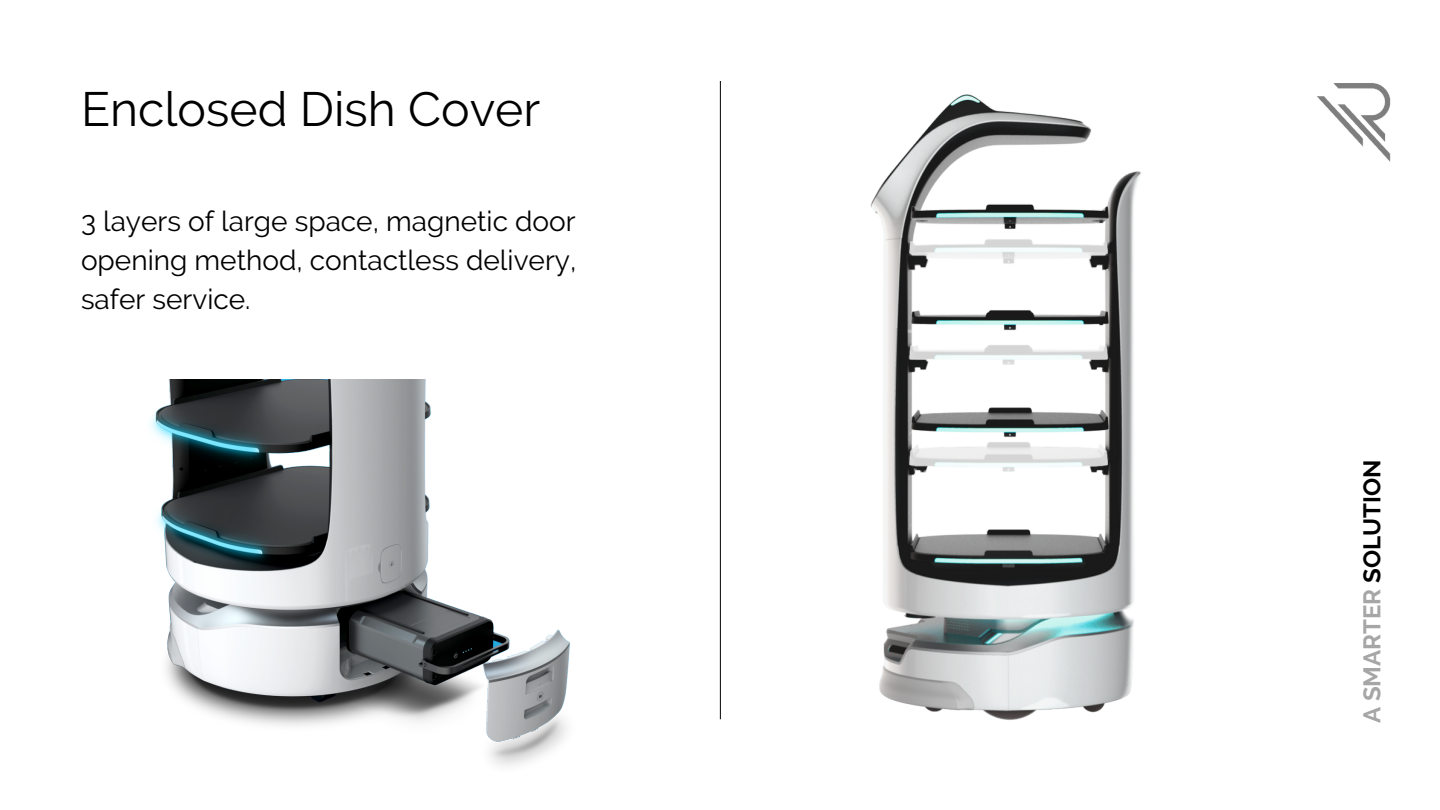
<style>
.page{position:relative;width:1440px;height:810px;background:#fff}
.page>*{position:absolute;margin:0;border:0;box-sizing:border-box;transform-origin:0 0}
.t1{font:48px "Raleway";color:#000}
.t2{font:28px/39px "Raleway";color:#000;text-align:justify}
.t3{font:700 24px "Raleway";color:#a6a6a6}
.s1{color:#000}
</style>
<div class="page">
<hr style="left:720px;top:81px;width:1px;height:638px;background:#000">
<img style="left:151px;top:380px;width:419px;height:386px">
<img style="left:870px;top:94px;width:271px;height:626px">
<img style="left:1317px;top:83px;width:74px;height:79px">
<h1 class="t1" style="left:81px;top:81px;width:461px">Enclosed Dish Cover</h1>
<p class="t2" style="left:81px;top:202px;width:497px">3 layers of large space, magnetic door opening method, contactless delivery, safer service.</p>
<p class="t3" style="left:1358px;top:723px;width:265px;rotate:-90deg">A SMARTER <span class="s1">SOLUTION</span></p>
</div>
